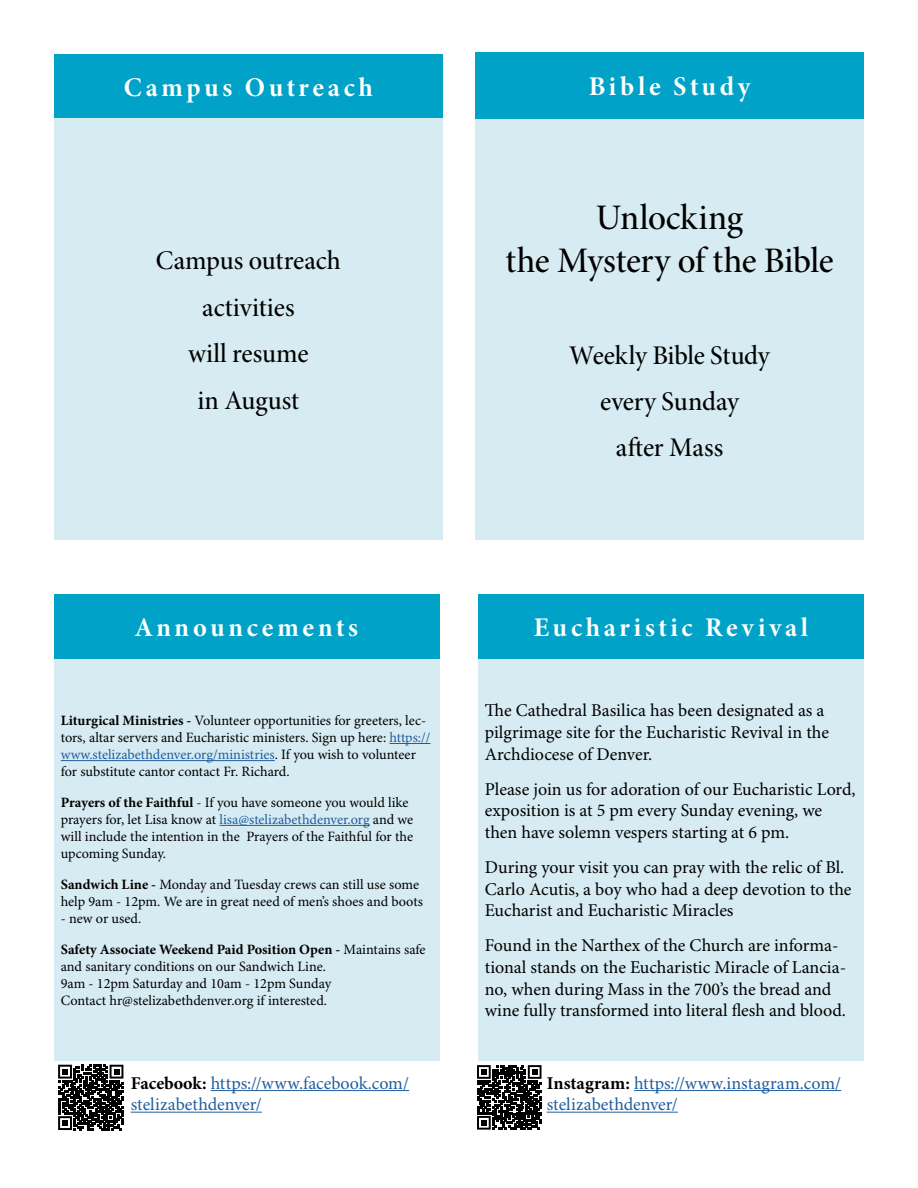
<style>
.page{position:relative;width:918px;height:1188px;background:#fff}
.page>*{position:absolute;margin:0;border:0;box-sizing:border-box;transform-origin:0 0}
.t1{font:36px/43.2px "Minion Pro Medium Subh";letter-spacing:-.01em;color:#000;text-align:center}
.t2{font:27px/46.5px "Minion Pro Medium Subh";letter-spacing:-.005em;color:#000;text-align:center}
.t3{font:27px "Minion Variable Concept";letter-spacing:.135em;color:#fff}
.t4{font:18px/21.6px "Minion Pro";color:#000}
.t5{font:18px/21.6px "Minion Pro";color:#215e9e}
.t6{font:14.25px/17.1px "Minion Pro";letter-spacing:-.005em;color:#000}
.t7{font:700 14.25px/30.6px "Minion Pro";letter-spacing:-.005em;color:#000}
.s1{font-weight:700}
.s2{color:#215e9e}
.s3{font-weight:400}
.s4{font-weight:700;color:#000}
</style>
<div class="page">
<div style="left:54px;top:594px;width:386px;height:65px;background:#00a2c7"></div>
<div style="left:478px;top:594px;width:386px;height:65px;background:#00a2c7"></div>
<div style="left:475px;top:119px;width:389px;height:421px;background:#d7ebf2"></div>
<div style="left:475px;top:52px;width:389px;height:67px;background:#00a2c7"></div>
<svg style="left:58px;top:1065px;width:65px;height:65px"></svg>
<svg style="left:477px;top:1065px;width:65px;height:65px"></svg>
<hr style="left:211px;top:1090px;width:198px;height:1px;background:#215e9e">
<hr style="left:131px;top:1112px;width:131px;height:1px;background:#215e9e">
<hr style="left:634px;top:1090px;width:207px;height:1px;background:#215e9e">
<hr style="left:547px;top:1112px;width:131px;height:1px;background:#215e9e">
<div style="left:54px;top:659px;width:386px;height:402px;background:#d7ebf2"></div>
<hr style="left:389px;top:743px;width:42px;height:1px;background:#215e9e">
<hr style="left:61px;top:760px;width:214px;height:1px;background:#215e9e">
<hr style="left:220px;top:825px;width:150px;height:1px;background:#215e9e">
<div style="left:478px;top:659px;width:386px;height:402px;background:#d7ebf2"></div>
<div style="left:54px;top:54px;width:389px;height:65px;background:#00a2c7"></div>
<div style="left:54px;top:119px;width:389px;height:421px;background:#d7ebf2"></div>
<h2 class="t3" style="left:124px;top:68px;width:251px">Campus Outreach</h2>
<h2 class="t2" style="left:156px;top:238px;width:186px">Campus outreach activities<br>will resume<br>in August</h2>
<h2 class="t3" style="left:589px;top:67px;width:163px">Bible Study</h2>
<h1 class="t1" style="left:506px;top:197px;width:329px">Unlocking<br>the Mystery of the Bible</h1>
<h2 class="t2" style="left:569px;top:333px;width:202px;line-height:45.9px">Weekly Bible Study every Sunday<br>after Mass</h2>
<h2 class="t3" style="left:136px;top:608px;width:224px">Announcements</h2>
<h2 class="t3" style="left:534px;top:608px;width:276px">Eucharistic Revival</h2>
<p class="t6" style="left:61px;top:712px;width:371px"><span class="s1">Liturgical Ministries -</span> Volunteer opportunities for greeters, lec&shy;tors, altar servers and Eucharistic ministers. Sign up here: <span class="s2">https:// www.stelizabethdenver.org/ministries</span>. If you wish to volunteer for substitute cantor contact Fr. Richard.</p>
<p class="t6" style="left:61px;top:794px;width:354px"><span class="s1">Prayers of the Faithful</span> - If you have someone you would like prayers for, let Lisa know at <span class="s2">lisa@stelizabethdenver.org</span> and we will include the intention in the Prayers of the Faithful for the upcoming Sunday.</p>
<p class="t6" style="left:61px;top:876px;width:364px"><span class="s1">Sandwich Line -</span> Monday and Tuesday crews can still use some help 9am - 12pm. We are in great need of men’s shoes and boots</p>
<p class="t7" style="left:61px;top:904px;width:366px"><span class="s3">- new or used.<br></span>Safety Associate Weekend Paid Position Open - <span class="s3">Maintains safe</span></p>
<p class="t6" style="left:61px;top:958px;width:272px">and sanitary conditions on our Sandwich Line.<br>9am - 12pm Saturday and 10am - 12pm Sunday<br>Contact hr@stelizabethdenver.org if interested.</p>
<p class="t4" style="left:485px;top:701px;width:346px">The Cathedral Basilica has been designated as a pilgrimage site for the Eucharistic Revival in the<br>Archdiocese of Denver.</p>
<p class="t4" style="left:485px;top:779px;width:372px">Please join us for adoration of our Eucharistic Lord, exposition is at 5 pm every Sunday evening, we then have solemn vespers starting at 6 pm.</p>
<p class="t4" style="left:485px;top:857px;width:368px">During your visit you can pray with the relic of Bl.<br>Carlo Acutis, a boy who had a deep devotion to the<br>Eucharist and Eucharistic Miracles</p>
<p class="t4" style="left:485px;top:936px;width:363px">Found in the Narthex of the Church are informa&shy;tional stands on the Eucharistic Miracle of Lancia&shy;no, when during Mass in the 700’s the bread and wine fully transformed into literal flesh and blood.</p>
<p class="t5" style="left:131px;top:1073px;width:280px"><span class="s4">Facebook:</span> https://www.facebook.com/ stelizabethdenver/</p>
<p class="t5" style="left:547px;top:1073px;width:296px"><span class="s4">Instagram:</span> https://www.instagram.com/ stelizabethdenver/</p>
</div>
